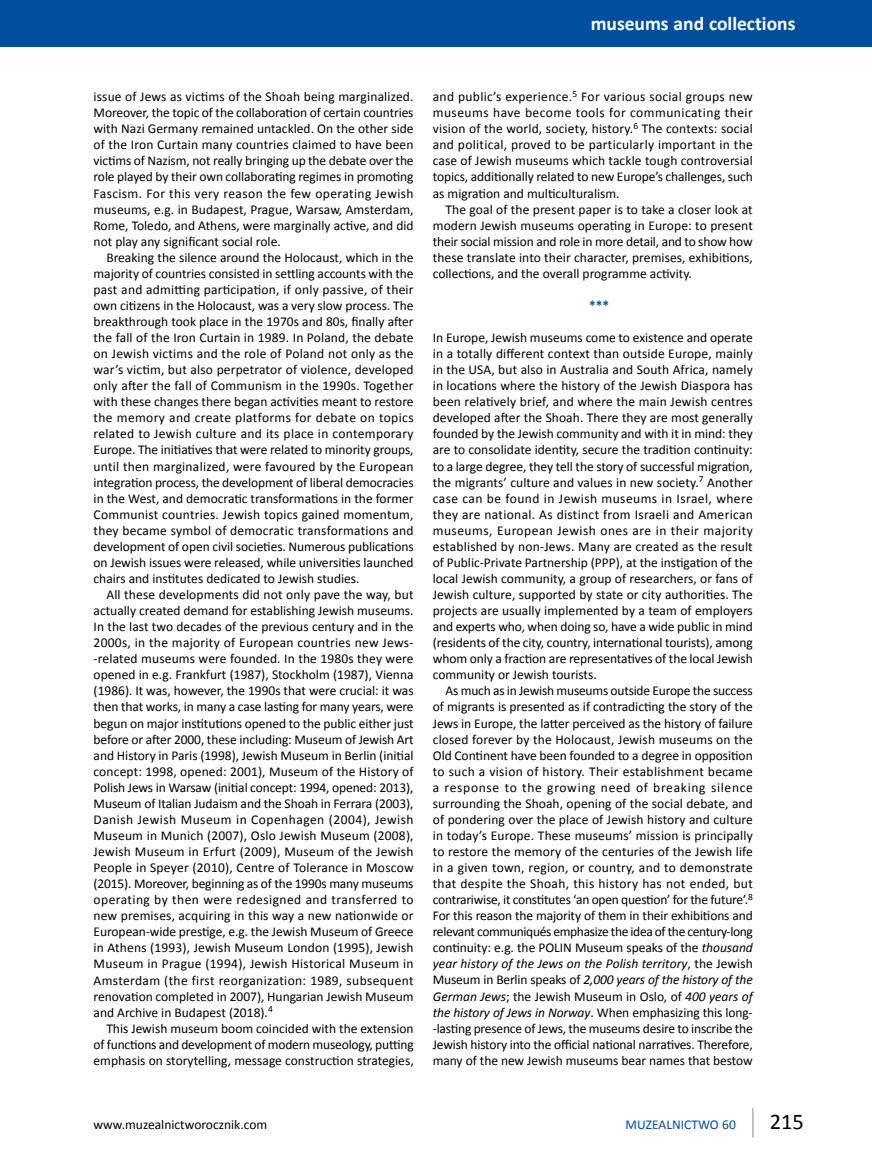
<style>
.page{position:relative;width:872px;height:1170px;background:#fff}
.page>*{position:absolute;margin:0;border:0;box-sizing:border-box;transform-origin:0 0}
.t1{font:22.5px "Calibri";color:#000}
.t2{font:700 19.5px "Calibri";color:#fff}
.t3{font:13.5px/16px "Calibri";color:#000;text-align:justify}
.t4{font:13.5px "Calibri";color:#004f9f}
.t5{font:700 13.5px "Calibri";color:#004f9f}
.s1{font-style:italic}
</style>
<div class="page">
<hr style="left:752px;top:1107px;width:1px;height:30px;background:#b3b2b2">
<div style="left:0;top:0;width:872px;height:47px;background:#004f9f"></div>
<h2 class="t2" style="left:590px;top:11px;width:206px">museums and collections</h2>
<p class="t3" style="left:94px;top:89px;width:322px">issue of Jews as victims of the Shoah being marginalized.<br>Moreover, the topic of the collaboration of certain countries with Nazi Germany remained untackled. On the other side of the Iron Curtain many countries claimed to have been victims of Nazism, not really bringing up the debate over the role played by their own collaborating regimes in promoting Fascism. For this very reason the few operating Jewish museums, e.g. in Budapest, Prague, Warsaw, Amsterdam, Rome, Toledo, and Athens, were marginally active, and did not play any significant social role.</p>
<p class="t3" style="left:94px;top:249px;width:322px;text-indent:13px">Breaking the silence around the Holocaust, which in the majority of countries consisted in settling accounts with the past and admitting participation, if only passive, of their own citizens in the Holocaust, was a very slow process. The breakthrough took place in the 1970s and 80s, finally after the fall of the Iron Curtain in 1989. In Poland, the debate on Jewish victims and the role of Poland not only as the war’s victim, but also perpetrator of violence, developed only after the fall of Communism in the 1990s. Together with these changes there began activities meant to restore the memory and create platforms for debate on topics related to Jewish culture and its place in contemporary Europe. The initiatives that were related to minority groups, until then marginalized, were favoured by the European integration process, the development of liberal democracies in the West, and democratic transformations in the former Communist countries. Jewish topics gained momentum, they became symbol of democratic transformations and development of open civil societies. Numerous publications on Jewish issues were released, while universities launched chairs and institutes dedicated to Jewish studies.</p>
<p class="t3" style="left:94px;top:586px;width:321px;text-indent:13px">All these developments did not only pave the way, but actually created demand for establishing Jewish museums.<br>In the last two decades of the previous century and in the 2000s, in the majority of European countries new Jews--related museums were founded. In the 1980s they were opened in e.g. Frankfurt (1987), Stockholm (1987), Vienna (1986). It was, however, the 1990s that were crucial: it was then that works, in many a case lasting for many years, were begun on major institutions opened to the public either just before or after 2000, these including: Museum of Jewish Art and History in Paris (1998), Jewish Museum in Berlin (initial concept: 1998, opened: 2001), Museum of the History of Polish Jews in Warsaw (initial concept: 1994, opened: 2013), Museum of Italian Judaism and the Shoah in Ferrara (2003), Danish Jewish Museum in Copenhagen (2004), Jewish Museum in Munich (2007), Oslo Jewish Museum (2008), Jewish Museum in Erfurt (2009), Museum of the Jewish People in Speyer (2010), Centre of Tolerance in Moscow (2015). Moreover, beginning as of the 1990s many museums operating by then were redesigned and transferred to new premises, acquiring in this way a new nationwide or European-wide prestige, e.g. the Jewish Museum of Greece in Athens (1993), Jewish Museum London (1995), Jewish Museum in Prague (1994), Jewish Historical Museum in Amsterdam (the first reorganization: 1989, subsequent renovation completed in 2007), Hungarian Jewish Museum and Archive in Budapest (2018).<sup>4</sup></p>
<p class="t3" style="left:94px;top:1020px;width:322px;text-indent:13px">This Jewish museum boom coincided with the extension of functions and development of modern museology, putting emphasis on storytelling, message construction strategies,</p>
<p class="t3" style="left:433px;top:89px;width:321px">and public’s experience.<sup>5</sup> For various social groups new museums have become tools for communicating their vision of the world, society, history.<sup>6</sup> The contexts: social and political, proved to be particularly important in the case of Jewish museums which tackle tough controversial topics, additionally related to new Europe’s challenges, such as migration and multiculturalism.</p>
<p class="t3" style="left:433px;top:201px;width:321px;text-indent:13px">The goal of the present paper is to take a closer look at modern Jewish museums operating in Europe: to present their social mission and role in more detail, and to show how these translate into their character, premises, exhibitions, collections, and the overall programme activity.</p>
<p class="t5" style="left:589px;top:297px;width:22px">***</p>
<p class="t3" style="left:433px;top:329px;width:321px">In Europe, Jewish museums come to existence and operate in a totally different context than outside Europe, mainly in the USA, but also in Australia and South Africa, namely in locations where the history of the Jewish Diaspora has been relatively brief, and where the main Jewish centres developed after the Shoah. There they are most generally founded by the Jewish community and with it in mind: they are to consolidate identity, secure the tradition continuity: to a large degree, they tell the story of successful migration, the migrants’ culture and values in new society.<sup>7</sup> Another case can be found in Jewish museums in Israel, where they are national. As distinct from Israeli and American museums, European Jewish ones are in their majority established by non-Jews. Many are created as the result of Public-Private Partnership (PPP), at the instigation of the local Jewish community, a group of researchers, or fans of Jewish culture, supported by state or city authorities. The projects are usually implemented by a team of employers and experts who, when doing so, have a wide public in mind (residents of the city, country, international tourists), among whom only a fraction are representatives of the local Jewish community or Jewish tourists.</p>
<p class="t3" style="left:433px;top:682px;width:322px;text-indent:13px">As much as in Jewish museums outside Europe the success of migrants is presented as if contradicting the story of the Jews in Europe, the latter perceived as the history of failure closed forever by the Holocaust, Jewish museums on the Old Continent have been founded to a degree in opposition to such a vision of history. Their establishment became a response to the growing need of breaking silence surrounding the Shoah, opening of the social debate, and of pondering over the place of Jewish history and culture in today’s Europe. These museums’ mission is principally to restore the memory of the centuries of the Jewish life in a given town, region, or country, and to demonstrate that despite the Shoah, this history has not ended, but contrariwise, it constitutes ‘an open question’ for the future’.<sup>8<br></sup>For this reason the majority of them in their exhibitions and relevant communiqués emphasize the idea of the century-long continuity: e.g. the POLIN Museum speaks of the <span class="s1">thousand year history of the Jews on the Polish territory</span>, the Jewish Museum in Berlin speaks of <span class="s1">2,000 years of the history of the German Jews</span>; the Jewish Museum in Oslo, of <span class="s1">400 years of the history of Jews in Norway</span>. When emphasizing this long--lasting presence of Jews, the museums desire to inscribe the Jewish history into the official national narratives. Therefore, many of the new Jewish museums bear names that bestow</p>
<p class="t3" style="left:94px;top:1116px;width:175px">www.muzealnictworocznik.com</p>
<p class="t4" style="left:625px;top:1115px;width:112px">MUZEALNICTWO 60</p>
<h1 class="t1" style="left:770px;top:1107px;width:36px">215</h1>
</div>
